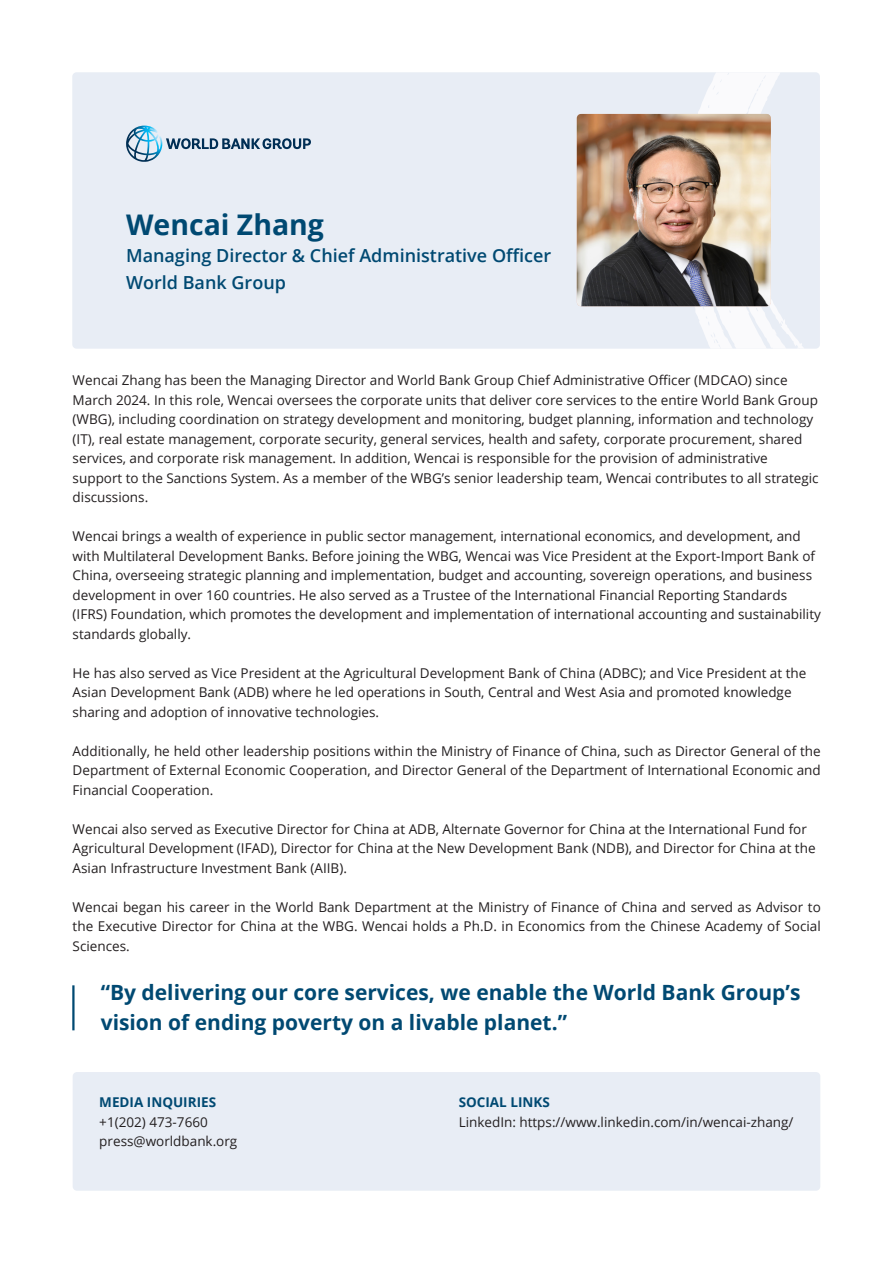
<style>
.page{position:relative;width:893px;height:1263px;background:#fff}
.page>*{position:absolute;margin:0;border:0;box-sizing:border-box;transform-origin:0 0}
.t1{font:700 28.5px "Open Sans";color:#004972}
.t2{font:700 21px/30px "Open Sans";color:#004972}
.t3{font:600 18px "Open Sans";color:#004972}
.t4{font:13.5px/19.5px "Open Sans";color:#231f20}
.t5{font:700 13.5px "Open Sans";color:#004972}
.s1{font-style:inherit}
</style>
<div class="page">
<div style="left:73px;top:1072px;width:747px;height:119px;background:#e8edf5;border-radius:4px"></div>
<div style="left:72px;top:72px;width:748px;height:277px;background:#e8edf5;border-radius:4px"></div>
<svg style="left:126px;top:126px;width:185px;height:36px"></svg>
<svg style="left:679px;top:72px;width:125px;height:277px"></svg>
<hr style="left:72px;top:985px;width:3px;height:45px;background:#004972">
<img style="left:577px;top:114px;width:194px;height:192px">
<p class="t1" style="left:126px;top:205px;width:199px">Wencai Zhang</p>
<p class="t3" style="left:126px;top:243px;width:427px">Managing Director &amp; Chief Administrative Officer</p>
<p class="t3" style="left:126px;top:270px;width:161px">World Bank Group</p>
<p class="t4" style="left:73px;top:370px;width:747px">Wencai Zhang has been the Managing Director and World Bank Group Chief Administrative Officer (MDCAO) since March 2024. In this role, Wencai oversees the corporate units that deliver core services to the entire World Bank Group (WBG), including <span class="s1">coordination on strategy development and monitoring, budget planning, information and technology (IT),</span> real estate management, corporate security, general services, health and safety, corporate procurement, shared services, and corporate risk management. In addition, Wencai is responsible for the provision of administrative support to the Sanctions System. As a member of the WBG’s senior leadership team, Wencai contributes to all strategic discussions.</p>
<p class="t4" style="left:73px;top:526px;width:750px">Wencai brings a wealth of experience in public sector management, international economics, and development, and with Multilateral Development Banks. Before joining the WBG, Wencai was Vice President at the Export-Import Bank of China, overseeing strategic planning and implementation, budget and accounting, sovereign operations, and business development in over 160 countries. He also served as a Trustee of the International Financial Reporting Standards (IFRS) Foundation, which promotes the development and implementation of international accounting and sustainability standards globally.</p>
<p class="t4" style="left:73px;top:663px;width:735px">He has also served as Vice President at the Agricultural Development Bank of China (ADBC); and Vice President at the<br>Asian Development Bank (ADB) where he led operations in South, Central and West Asia and promoted knowledge sharing and adoption of innovative technologies.</p>
<p class="t4" style="left:73px;top:741px;width:750px;text-align:justify">Additionally, he held other leadership positions within the Ministry of Finance of China, such as Director General of the Department of External Economic Cooperation, and Director General of the Department of International Economic and Financial Cooperation.</p>
<p class="t4" style="left:73px;top:819px;width:744px">Wencai also served as Executive Director for China at ADB, Alternate Governor for China at the International Fund for<br>Agricultural Development (IFAD), Director for China at the New Development Bank (NDB), and Director for China at the<br>Asian Infrastructure Investment Bank (AIIB).</p>
<p class="t4" style="left:73px;top:897px;width:750px;text-align:justify">Wencai began his career in the World Bank Department at the Ministry of Finance of China and served as Advisor to the Executive Director for China at the WBG. Wencai holds a Ph.D. in Economics from the Chinese Academy of Social Sciences.</p>
<p class="t2" style="left:101px;top:977px;width:701px">“By delivering our core services, we enable the World Bank Group’s vision of ending poverty on a livable planet.”</p>
<p class="t5" style="left:99px;top:1093px;width:118px">MEDIA INQUIRIES</p>
<p class="t4" style="left:99px;top:1112px;width:110px">+1(202) 473-7660</p>
<p class="t4" style="left:99px;top:1131px;width:140px">press@worldbank.org</p>
<p class="t5" style="left:459px;top:1093px;width:93px">SOCIAL LINKS</p>
<p class="t4" style="left:459px;top:1112px;width:336px">LinkedIn: https://www.linkedin.com/in/wencai-zhang/</p>
</div>
